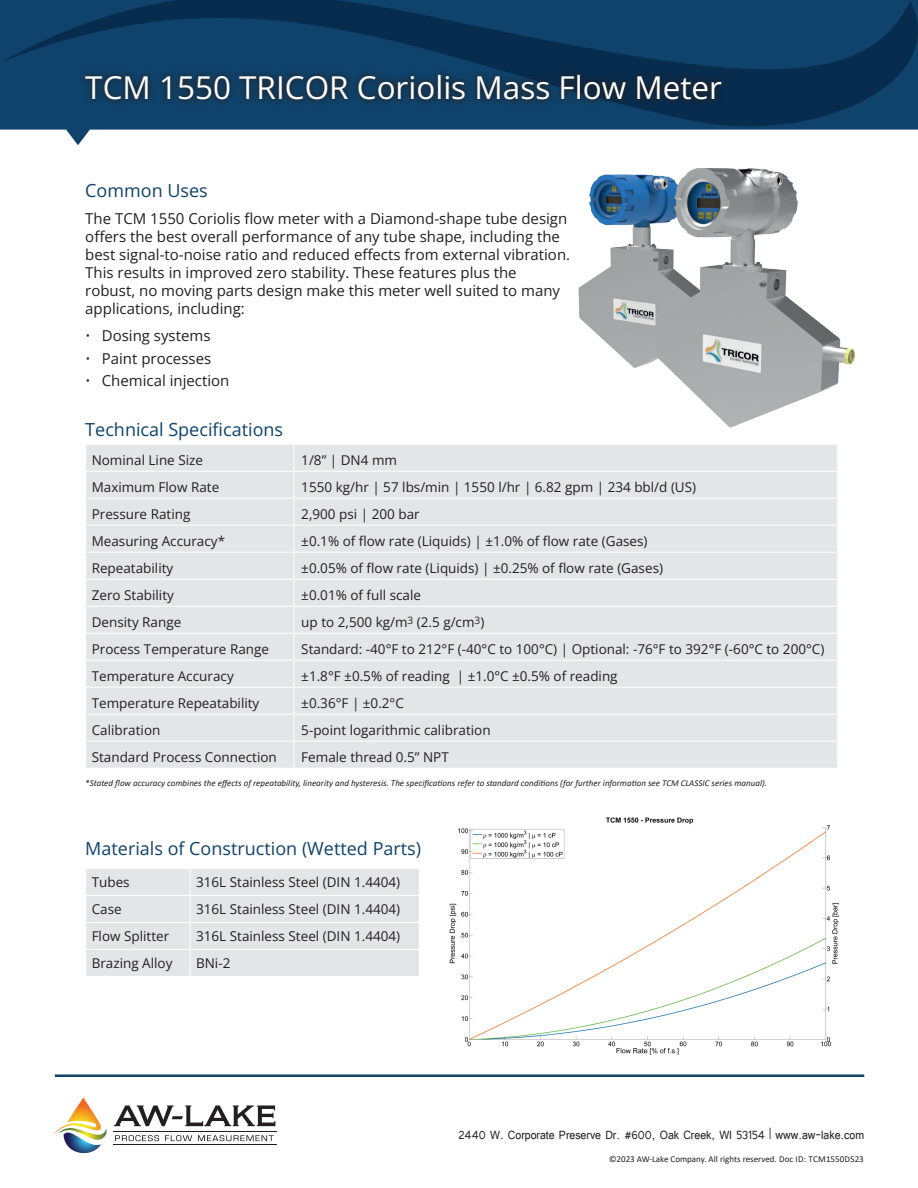
<style>
.page{position:relative;width:918px;height:1188px;background:#fff}
.page>*{position:absolute;margin:0;border:0;box-sizing:border-box;transform-origin:0 0}
.Product_Headline{font:31.5px "Open Sans";color:#fff}
.Headline{font:18px "Open Sans";color:#0f436b}
.Content_Body{font:15px/18px "Open Sans";color:#231f20}
.t1{font:15px "Tunga";color:#231f20;scale:.9 1}
.Subhead_Line{font:13.5px "Open Sans";color:#231f20}
.Table_Content_Text{font:13.5px "Open Sans";color:#231f20}
.Content_Body-2{font:13.5px "Open Sans";color:#231f20}
.Part_Number_Guide_Headline{font:italic 9px "Calibri";color:#231f20}
.Part_Number_Guide_Headline-2{font:9px "Calibri";color:#231f20}
.s1{font-weight:300}
</style>
<div class="page">
<div style="left:86px;top:869px;width:333px;height:107px;background:#e4e5e7"></div>
<div style="left:86px;top:445px;width:751px;height:323px;background:#e4e5e7"></div>
<hr style="left:85px;top:471px;width:209px;height:1px;background:#fff">
<hr style="left:294px;top:471px;width:544px;height:1px;background:#fff">
<hr style="left:85px;top:498px;width:209px;height:1px;background:#fff">
<hr style="left:294px;top:498px;width:544px;height:1px;background:#fff">
<hr style="left:85px;top:525px;width:209px;height:1px;background:#fff">
<hr style="left:294px;top:525px;width:544px;height:1px;background:#fff">
<hr style="left:85px;top:552px;width:209px;height:1px;background:#fff">
<hr style="left:294px;top:552px;width:544px;height:1px;background:#fff">
<hr style="left:85px;top:579px;width:209px;height:1px;background:#fff">
<hr style="left:294px;top:579px;width:544px;height:1px;background:#fff">
<hr style="left:85px;top:606px;width:209px;height:1px;background:#fff">
<hr style="left:294px;top:606px;width:544px;height:1px;background:#fff">
<hr style="left:85px;top:633px;width:209px;height:1px;background:#fff">
<hr style="left:294px;top:633px;width:544px;height:1px;background:#fff">
<hr style="left:85px;top:660px;width:209px;height:1px;background:#fff">
<hr style="left:294px;top:660px;width:544px;height:1px;background:#fff">
<hr style="left:85px;top:687px;width:209px;height:1px;background:#fff">
<hr style="left:294px;top:687px;width:544px;height:1px;background:#fff">
<hr style="left:85px;top:714px;width:209px;height:1px;background:#fff">
<hr style="left:294px;top:714px;width:544px;height:1px;background:#fff">
<hr style="left:85px;top:741px;width:209px;height:1px;background:#fff">
<hr style="left:294px;top:741px;width:544px;height:1px;background:#fff">
<svg style="left:293px;top:445px;width:1px;height:323px"></svg>
<svg style="left:53px;top:1097px;width:54px;height:57px"></svg>
<svg style="left:114px;top:1105px;width:161px;height:21px"></svg>
<hr style="left:113px;top:1131px;width:164px;height:1px;background:#211e1e">
<hr style="left:113px;top:1144px;width:164px;height:1px;background:#211e1e">
<svg style="left:115px;top:1135px;width:44px;height:6px"></svg>
<svg style="left:165px;top:1135px;width:27px;height:6px"></svg>
<svg style="left:198px;top:1135px;width:76px;height:6px"></svg>
<div style="left:55px;top:1075px;width:809px;height:1px;border:1px solid #0f436b"></div>
<svg style="left:0;top:0;width:918px;height:145px;background:#2c5677"></svg>
<img style="left:578px;top:168px;width:277px;height:260px">
<img style="left:449px;top:817px;width:390px;height:238px">
<div style="left:78px;top:67px;width:651px;height:41px;background:#231f20;opacity:.75"></div>
<p class="Product_Headline" style="left:85px;top:66px;width:638px">TCM 1550 TRICOR Coriolis Mass Flow Meter</p>
<p class="Headline" style="left:85px;top:178px;width:124px">Common Uses</p>
<p class="Content_Body" style="left:85px;top:209px;width:486px">The TCM 1550 Coriolis flow meter with a Diamond-shape tube design offers the best overall performance of any tube shape, including the best signal-to-noise ratio and reduced effects from external vibration.<br>This results in improved zero stability. These features plus the robust, no moving parts design make this meter well suited to many applications, including:</p>
<p class="Content_Body" style="left:85px;top:326px;width:127px"><span class="s1">•</span> Dosing systems</p>
<p class="Content_Body" style="left:85px;top:349px;width:127px"><span class="s1">•</span> Paint processes</p>
<p class="Content_Body" style="left:85px;top:371px;width:146px"><span class="s1">•</span> Chemical injection</p>
<p class="Headline" style="left:85px;top:417px;width:199px">Technical Specifications</p>
<p class="Table_Content_Text" style="left:92px;top:451px;width:113px">Nominal Line Size</p>
<p class="Subhead_Line" style="left:301px;top:451px;width:97px">1/8” | DN4 mm</p>
<p class="Table_Content_Text" style="left:92px;top:478px;width:129px">Maximum Flow Rate</p>
<p class="Subhead_Line" style="left:301px;top:478px;width:396px">1550 kg/hr | 57 lbs/min | 1550 l/hr | 6.82 gpm | 234 bbl/d (US)</p>
<p class="Table_Content_Text" style="left:92px;top:505px;width:100px">Pressure Rating</p>
<p class="Subhead_Line" style="left:301px;top:505px;width:120px">2,900 psi | 200 bar</p>
<p class="Table_Content_Text" style="left:92px;top:532px;width:135px">Measuring Accuracy*</p>
<p class="Subhead_Line" style="left:301px;top:532px;width:348px">±0.1% of flow rate (Liquids) | ±1.0% of flow rate (Gases)</p>
<p class="Table_Content_Text" style="left:92px;top:559px;width:83px">Repeatability</p>
<p class="Subhead_Line" style="left:301px;top:559px;width:363px">±0.05% of flow rate (Liquids) | ±0.25% of flow rate (Gases)</p>
<p class="Table_Content_Text" style="left:92px;top:586px;width:84px">Zero Stability</p>
<p class="Subhead_Line" style="left:301px;top:586px;width:121px">±0.01% of full scale</p>
<p class="Table_Content_Text" style="left:92px;top:613px;width:91px">Density Range</p>
<p class="Subhead_Line" style="left:301px;top:613px;width:185px">up to 2,500 kg/m<sup>3</sup> (2.5 g/cm<sup>3</sup>)</p>
<p class="Table_Content_Text" style="left:92px;top:640px;width:179px">Process Temperature Range</p>
<p class="Subhead_Line" style="left:301px;top:640px;width:525px">Standard: -40°F to 212°F (-40°C to 100°C) | Optional: -76°F to 392°F (-60°C to 200°C)</p>
<p class="Table_Content_Text" style="left:92px;top:667px;width:144px">Temperature Accuracy</p>
<p class="Subhead_Line" style="left:301px;top:667px;width:318px">±1.8°F ±0.5% of reading | ±1.0°C ±0.5% of reading</p>
<p class="Table_Content_Text" style="left:92px;top:694px;width:169px">Temperature Repeatability</p>
<p class="Subhead_Line" style="left:301px;top:694px;width:104px">±0.36°F | ±0.2°C</p>
<p class="Table_Content_Text" style="left:92px;top:721px;width:70px">Calibration</p>
<p class="Subhead_Line" style="left:301px;top:721px;width:191px">5-point logarithmic calibration</p>
<p class="Table_Content_Text" style="left:92px;top:748px;width:187px">Standard Process Connection</p>
<p class="Subhead_Line" style="left:301px;top:748px;width:149px">Female thread 0.5” NPT</p>
<p class="Part_Number_Guide_Headline" style="left:85px;top:777px;width:683px">*Stated flow accuracy combines the effects of repeatability, linearity and hysteresis. The specifications refer to standard conditions (for further information see TCM CLASSIC series manual).</p>
<p class="Headline" style="left:85px;top:836px;width:337px">Materials of Construction (Wetted Parts)</p>
<p class="Table_Content_Text" style="left:92px;top:873px;width:40px">Tubes</p>
<p class="Content_Body-2" style="left:196px;top:873px;width:206px">316L Stainless Steel (DIN 1.4404)</p>
<p class="Table_Content_Text" style="left:92px;top:900px;width:32px">Case</p>
<p class="Content_Body-2" style="left:196px;top:900px;width:206px">316L Stainless Steel (DIN 1.4404)</p>
<p class="Table_Content_Text" style="left:92px;top:927px;width:79px">Flow Splitter</p>
<p class="Content_Body-2" style="left:196px;top:927px;width:206px">316L Stainless Steel (DIN 1.4404)</p>
<p class="Table_Content_Text" style="left:92px;top:954px;width:82px">Brazing Alloy</p>
<p class="Content_Body-2" style="left:196px;top:954px;width:36px">BNi-2</p>
<p class="t1" style="left:458px;top:1125px;width:452px">2440 W. Corporate Preserve Dr. #600, Oak Creek, WI 53154 | www.aw-lake.com</p>
<p class="Part_Number_Guide_Headline-2" style="left:609px;top:1153px;width:256px">©2023 AW-Lake Company. All rights reserved. Doc ID: TCM1550DS23</p>
</div>
